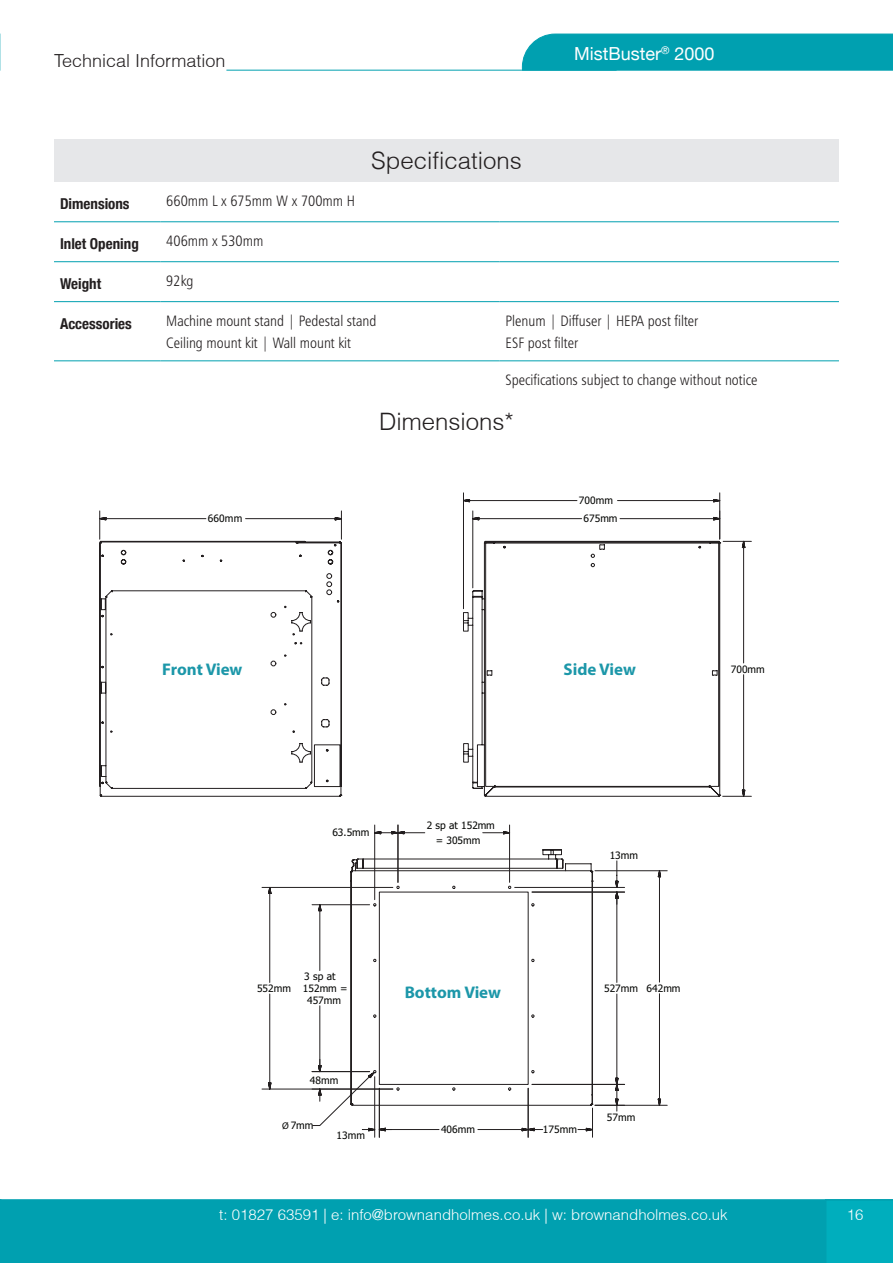
<style>
.page{position:relative;width:893px;height:1263px;background:#fff}
.page>*{position:absolute;margin:0;border:0;box-sizing:border-box;transform-origin:0 0}
.Body{font:300 24px "Helvetica";color:#231f20}
.t1{font:300 18px "Helvetica";color:#231f20}
._2nd_Headline{font:18px "Helvetica Neue";color:#fff}
.t2{font:700 16.95px "Myriad Pro";color:#1c97a9}
.Body-2{font:15px/22.5px "Humanist 777 BT Light Condensed B";color:#231f20}
.t3{font:300 15px "Helvetica";color:#fff}
.Body-3{font:700 condensed 15px "Helvetica Neue";color:#231f20}
.t4{font:10.2px/12.1px "Tahoma";color:#040503}
.s1{font-family:"Myriad Pro";font-size:9.75px}
</style>
<div class="page">
<div style="left:522px;top:34px;width:371px;height:37px;background:#00a0b0"></div>
<svg style="left:0;top:34px;width:1px;height:37px"></svg>
<div style="left:0;top:1199px;width:825px;height:64px;background:#00a0b0"></div>
<div style="left:825px;top:1199px;width:68px;height:64px;background:#00aebd"></div>
<div style="left:54px;top:139px;width:785px;height:43px;background:#e6e7e9"></div>
<hr style="left:54px;top:222px;width:106px;height:1px;background:#00a0b0">
<hr style="left:160px;top:222px;width:340px;height:1px;background:#00a0b0">
<hr style="left:500px;top:222px;width:339px;height:1px;background:#00a0b0">
<hr style="left:54px;top:261px;width:106px;height:1px;background:#00a0b0">
<hr style="left:160px;top:261px;width:340px;height:1px;background:#00a0b0">
<hr style="left:500px;top:261px;width:339px;height:1px;background:#00a0b0">
<hr style="left:54px;top:301px;width:106px;height:1px;background:#00a0b0">
<hr style="left:160px;top:301px;width:340px;height:1px;background:#00a0b0">
<hr style="left:500px;top:301px;width:339px;height:1px;background:#00a0b0">
<hr style="left:54px;top:361px;width:106px;height:1px;background:#00a0b0">
<hr style="left:160px;top:361px;width:340px;height:1px;background:#00a0b0">
<hr style="left:500px;top:361px;width:339px;height:1px;background:#00a0b0">
<svg style="left:99px;top:511px;width:243px;height:579px"></svg>
<svg style="left:262px;top:860px;width:331px;height:277px"></svg>
<svg style="left:312px;top:541px;width:356px;height:585px"></svg>
<svg style="left:463px;top:499px;width:289px;height:299px"></svg>
<hr style="left:226px;top:70px;width:391px;height:1px;background:#00a0b0">
<p class="t1" style="left:54px;top:49px;width:173px">Technical Information</p>
<p class="Body" style="left:371px;top:146px;width:152px">Specifications</p>
<p class="_2nd_Headline" style="left:574px;top:41px;width:142px">MistBuster<sup>®</sup> 2000</p>
<p class="Body-3" style="left:60px;top:191px;width:71px">Dimensions</p>
<p class="Body-2" style="left:166px;top:189px;width:190px">660mm L x 675mm W x 700mm H</p>
<p class="Body-3" style="left:60px;top:231px;width:80px">Inlet Opening</p>
<p class="Body-2" style="left:166px;top:229px;width:99px">406mm x 530mm</p>
<p class="Body-3" style="left:60px;top:271px;width:43px">Weight</p>
<p class="Body-2" style="left:166px;top:269px;width:29px">92kg</p>
<p class="Body-3" style="left:60px;top:311px;width:73px">Accessories</p>
<p class="Body-2" style="left:166px;top:309px;width:212px">Machine mount stand | Pedestal stand<br>Ceiling mount kit | Wall mount kit</p>
<p class="Body-2" style="left:506px;top:309px;width:194px">Plenum | Diffuser | HEPA post filter<br>ESF post filter</p>
<p class="Body-2" style="left:506px;top:368px;width:253px">Specifications subject to change without notice</p>
<p class="Body" style="left:379px;top:406px;width:136px">Dimensions*</p>
<p class="t4" style="left:208px;top:512px;width:36px">660mm</p>
<p class="t4" style="left:579px;top:494px;width:35px">700mm</p>
<p class="t4" style="left:584px;top:512px;width:35px">675mm</p>
<p class="t2" style="left:564px;top:658px;width:74px">Side View</p>
<p class="t2" style="left:162px;top:658px;width:82px">Front View</p>
<p class="t4" style="left:731px;top:662px;width:35px">700mm</p>
<p class="t4" style="left:332px;top:826px;width:39px">63.5mm</p>
<p class="t4" style="left:427px;top:819px;width:70px">2 sp at 152mm</p>
<p class="t4" style="left:436px;top:833px;width:46px">= 305mm</p>
<p class="t4" style="left:610px;top:848px;width:30px">13mm</p>
<p class="t4" style="left:257px;top:970px;width:92px;text-indent:47px">3 sp at<br>552mm 152mm =</p>
<p class="t4" style="left:307px;top:993px;width:35px">457mm</p>
<p class="t4" style="left:310px;top:1074px;width:30px">48mm</p>
<p class="t4" style="left:282px;top:1119px;width:33px"><span class="s1">Ø</span> 7mm</p>
<p class="t4" style="left:337px;top:1128px;width:30px">13mm</p>
<p class="t2" style="left:405px;top:981px;width:98px">Bottom View</p>
<p class="t4" style="left:604px;top:981px;width:78px">527mm 642mm</p>
<p class="t4" style="left:441px;top:1123px;width:35px">406mm</p>
<p class="t4" style="left:543px;top:1123px;width:35px">175mm</p>
<p class="t4" style="left:607px;top:1110px;width:30px">57mm</p>
<p class="t3" style="left:219px;top:1205px;width:510px">t: 01827 63591 | e: info@brownandholmes.co.uk | w: brownandholmes.co.uk</p>
<p class="t3" style="left:847px;top:1205px;width:18px">16</p>
</div>
